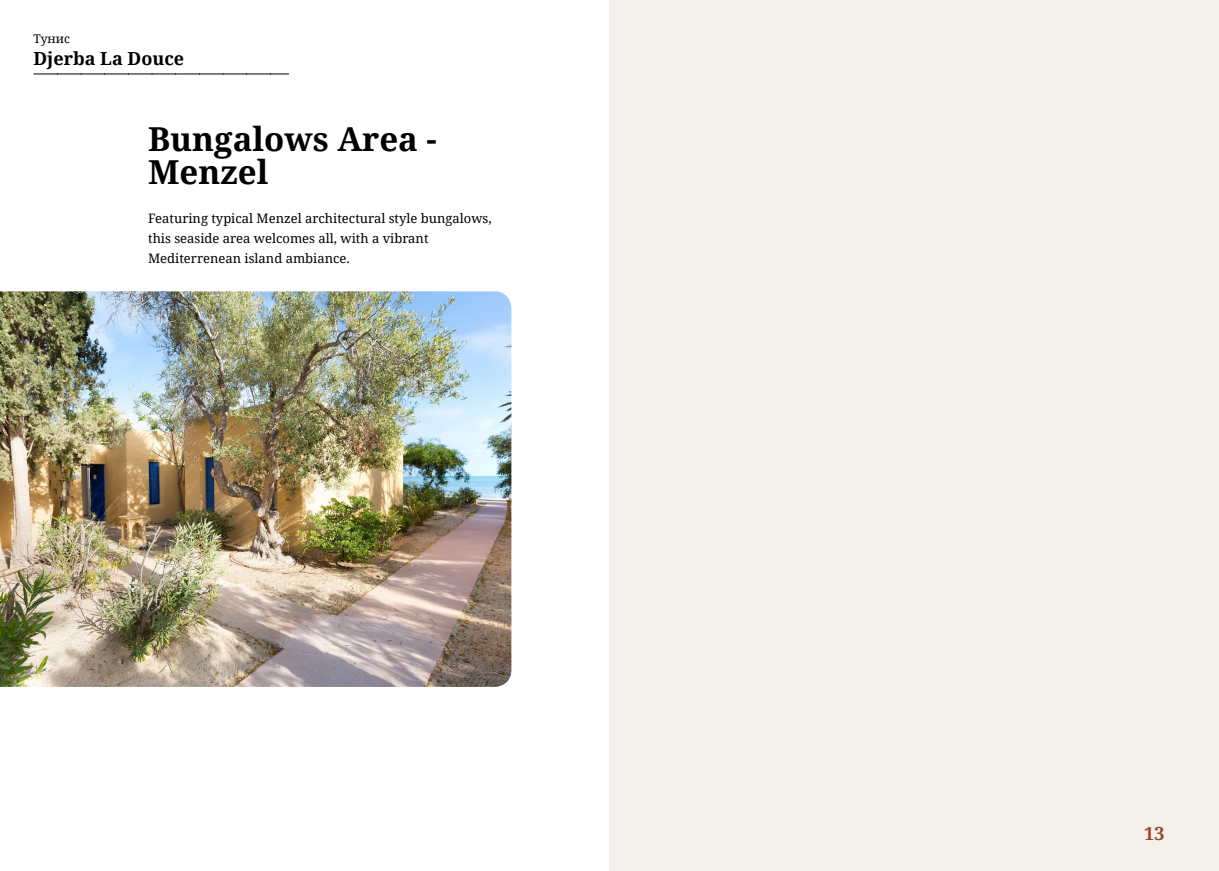
<style>
.page{position:relative;width:1219px;height:871px;background:#fff}
.page>*{position:absolute;margin:0;border:0;box-sizing:border-box;transform-origin:0 0}
.t1{font:700 33px/33px "Noto Serif";color:#000}
.t2{font:700 18px "Noto Serif";color:#000}
.t3{font:700 18px "Noto Serif";color:#9d432c}
.t4{font:13px/20px "Noto Serif";color:#000}
.t5{font:12px "Noto Serif";color:#000}
</style>
<div class="page">
<div style="left:609px;top:0;width:610px;height:870px;background:#f3f0ec"></div>
<img style="left:0;top:291px;width:511px;height:395px">
<svg style="left:34px;top:74px;width:255px;height:1px"></svg>
<p class="t5" style="left:33px;top:30px;width:38px">Тунис</p>
<h2 class="t2" style="left:33px;top:45px;width:152px">Djerba La Douce</h2>
<h1 class="t1" style="left:148px;top:122px;width:290px">Bungalows Area -<br>Menzel</h1>
<p class="t4" style="left:148px;top:207px;width:345px">Featuring typical Menzel architectural style bungalows, this seaside area welcomes all, with a vibrant<br>Mediterrenean island ambiance.</p>
<h2 class="t3" style="left:1144px;top:820px;width:22px">13</h2>
</div>
